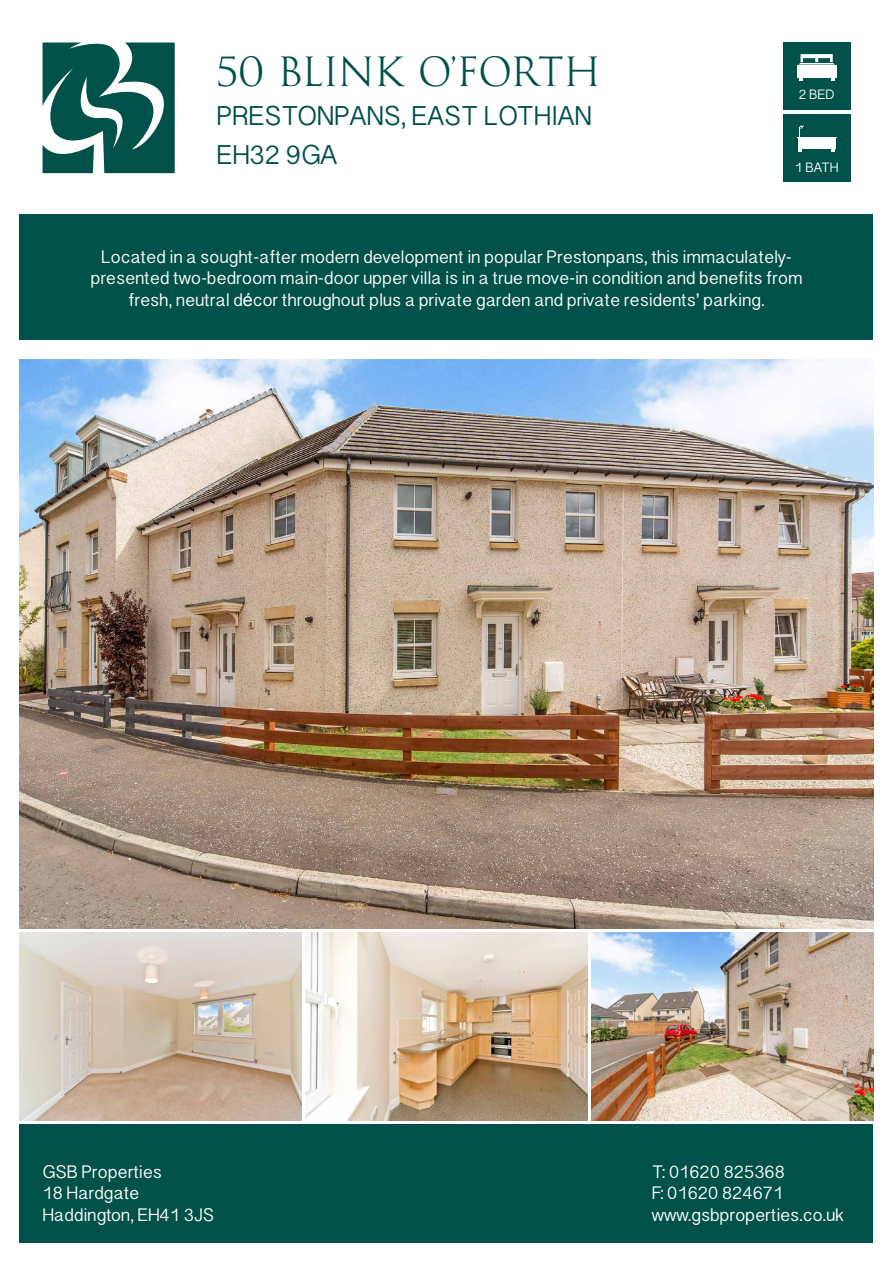
<style>
.page{position:relative;width:893px;height:1263px;background:#fff}
.page>*{position:absolute;margin:0;border:0;box-sizing:border-box;transform-origin:0 0}
.t1{font:42px "Goudy Trajan";color:#01514b}
.t2{font:27px/39px "Devanagari Sangam MN";color:#01514b}
.t3{font:18px/21.6px "Devanagari Sangam MN";color:#fff}
.t4{font:13.5px "Devanagari Sangam MN";color:#fff}
.s1{font-family:"Arial"}
</style>
<div class="page">
<div style="left:20px;top:214px;width:853px;height:126px;background:#01514b"></div>
<div style="left:20px;top:1125px;width:853px;height:118px;background:#01514b"></div>
<img style="left:20px;top:360px;width:853px;height:569px">
<img style="left:20px;top:933px;width:282px;height:187px">
<img style="left:306px;top:933px;width:281px;height:187px">
<img style="left:591px;top:933px;width:282px;height:187px">
<svg style="left:42px;top:42px;width:133px;height:131px"></svg>
<div style="left:783px;top:43px;width:67px;height:67px;background:#01514b"></div>
<div style="left:783px;top:114px;width:67px;height:68px;background:#01514b"></div>
<div style="left:797px;top:65px;width:39px;height:13px;background:#fff"></div>
<svg style="left:831px;top:78px;width:4px;height:3px"></svg>
<svg style="left:798px;top:54px;width:37px;height:11px"></svg>
<svg style="left:799px;top:125px;width:5px;height:12px"></svg>
<hr style="left:797px;top:137px;width:39px;height:1px;background:#fff">
<div style="left:798px;top:138px;width:37px;height:11px;background:#fff"></div>
<h1 class="t1" style="left:216px;top:48px;width:386px">50 BLINK O’FORTH</h1>
<h2 class="t2" style="left:216px;top:96px;width:377px">PRESTONPANS, EAST LOTHIAN<br>EH32 9GA</h2>
<p class="t4" style="left:799px;top:86px;width:37px">2 BED</p>
<p class="t4" style="left:795px;top:159px;width:45px">1 BATH</p>
<p class="t3" style="left:90px;top:246px;width:713px;text-align:center">Located in a sought-after modern development in popular Prestonpans, this immaculately&shy;presented two-bedroom main-door upper villa is in a true move-in condition and benefits from fresh, neutral d<span class="s1">é</span>cor throughout plus a private garden and private residents’ parking.</p>
<p class="t3" style="left:43px;top:1161px;width:173px">GSB Properties<br>18 Hardgate<br>Haddington, EH41 3JS</p>
<p class="t3" style="left:652px;top:1161px;width:194px">T: 01620 825368<br>F: 01620 824671 www.gsbproperties.co.uk</p>
</div>
